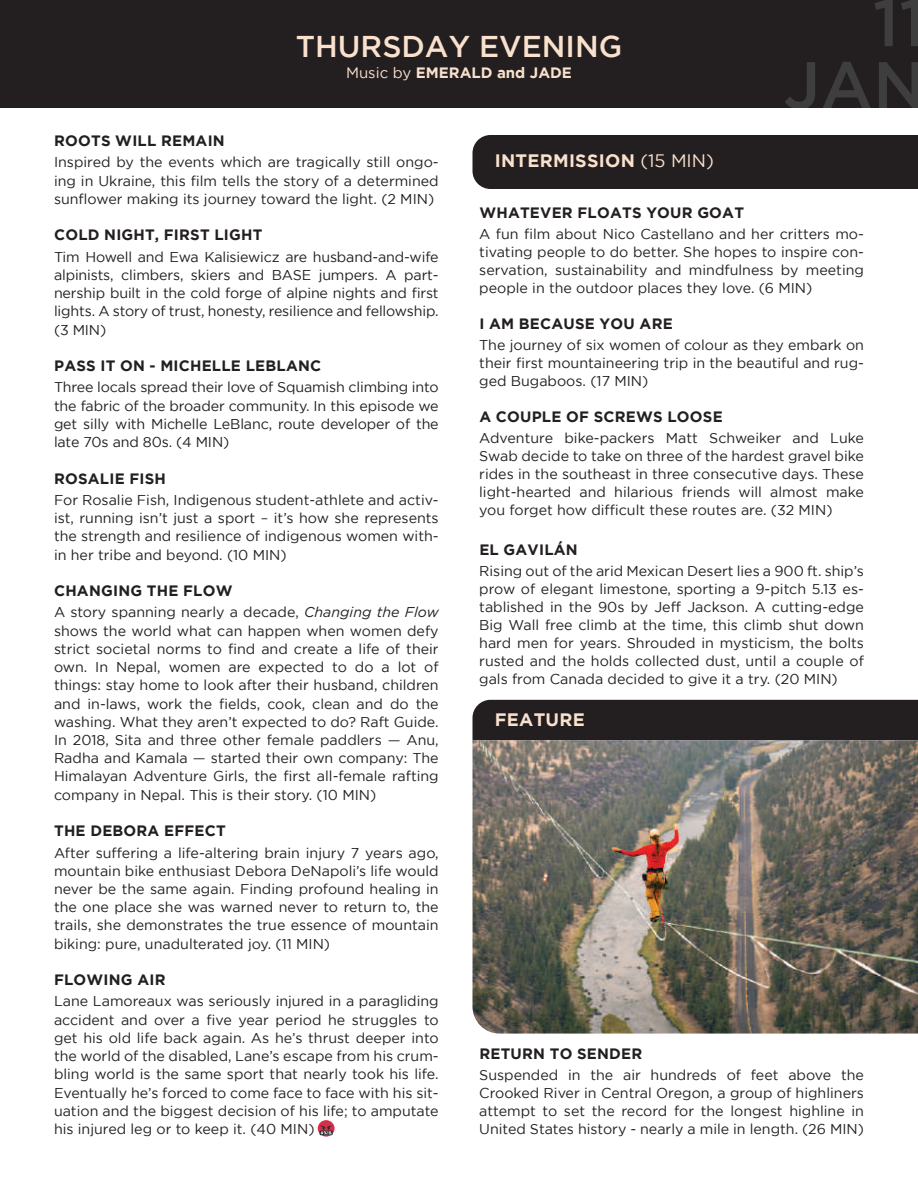
<style>
.page{position:relative;width:918px;height:1188px;background:#fff}
.page>*{position:absolute;margin:0;border:0;box-sizing:border-box;transform-origin:0 0}
.t1{font:500 66.45px/62.6px "Gotham";color:#3e3e3f;text-align:right}
.t2{font:500 30px "Gotham";color:#fae1cd}
.t3{font:700 18px "Gotham";letter-spacing:.015em;color:#fae1cd}
.t4{font:700 15px "Gotham";letter-spacing:.015em;color:#231f20}
.t5{font:700 15px "Gotham";color:#fae1cd}
.t6{font:14.25px/18.1px "Gotham";color:#231f20;text-align:justify}
.s1{font-weight:400}
.s2{font-style:italic}
</style>
<div class="page">
<div style="left:0;top:0;width:918px;height:108px;background:#231f20"></div>
<div style="left:472px;top:135px;width:446px;height:54px;background:#231f20"></div>
<div style="left:472px;top:700px;width:446px;height:40px;background:#231f20"></div>
<img style="left:472px;top:740px;width:446px;height:294px">
<svg style="left:318px;top:1120px;width:17px;height:17px"></svg>
<svg style="left:320px;top:1131px;width:13px;height:4px"></svg>
<svg style="left:321px;top:1126px;width:11px;height:8px"></svg>
<h2 class="t2" style="left:296px;top:30px;width:328px">THURSDAY EVENING</h2>
<p class="t5" style="left:346px;top:64px;width:227px"><span class="s1">Music by</span> EMERALD and JADE</p>
<h1 class="t1" style="left:783px;top:-10px;width:144px">11<br>JAN</h1>
<p class="t4" style="left:54px;top:132px;width:172px">ROOTS WILL REMAIN</p>
<p class="t6" style="left:54px;top:153px;width:386px">Inspired by the events which are tragically still ongo&shy;ing in Ukraine, this film tells the story of a determined sunflower making its journey toward the light. (2 MIN)</p>
<p class="t4" style="left:54px;top:226px;width:210px">COLD NIGHT, FIRST LIGHT</p>
<p class="t6" style="left:54px;top:247px;width:386px">Tim Howell and Ewa Kalisiewicz are husband-and-wife alpinists, climbers, skiers and BASE jumpers. A part&shy;nership built in the cold forge of alpine nights and first lights. A story of trust, honesty, resilience and fellowship. (3 MIN)</p>
<p class="t4" style="left:54px;top:357px;width:269px">PASS IT ON - MICHELLE LEBLANC</p>
<p class="t6" style="left:54px;top:378px;width:386px">Three locals spread their love of Squamish climbing into the fabric of the broader community. In this episode we get silly with Michelle LeBlanc, route developer of the late 70s and 80s. (4 MIN)</p>
<p class="t4" style="left:54px;top:470px;width:113px">ROSALIE FISH</p>
<p class="t6" style="left:54px;top:491px;width:386px">For Rosalie Fish, Indigenous student-athlete and activ&shy;ist, running isn’t just a sport – it’s how she represents the strength and resilience of indigenous women with&shy;in her tribe and beyond. (10 MIN)</p>
<p class="t4" style="left:54px;top:582px;width:180px">CHANGING THE FLOW</p>
<p class="t6" style="left:54px;top:603px;width:386px">A story spanning nearly a decade, <span class="s2">Changing the Flow </span>shows the world what can happen when women defy strict societal norms to find and create a life of their own. In Nepal, women are expected to do a lot of things: stay home to look after their husband, children and in-laws, work the fields, cook, clean and do the washing. What they aren’t expected to do? Raft Guide.<br>In 2018, Sita and three other female paddlers — Anu, Radha and Kamala — started their own company: The Himalayan Adventure Girls, the first all-female rafting company in Nepal. This is their story. (10 MIN)</p>
<p class="t4" style="left:54px;top:822px;width:173px">THE DEBORA EFFECT</p>
<p class="t6" style="left:54px;top:843px;width:386px">After suffering a life-altering brain injury 7 years ago, mountain bike enthusiast Debora DeNapoli’s life would never be the same again. Finding profound healing in the one place she was warned never to return to, the trails, she demonstrates the true essence of mountain biking: pure, unadulterated joy. (11 MIN)</p>
<p class="t4" style="left:54px;top:971px;width:113px">FLOWING AIR</p>
<p class="t6" style="left:54px;top:992px;width:386px">Lane Lamoreaux was seriously injured in a paragliding accident and over a five year period he struggles to get his old life back again. As he’s thrust deeper into the world of the disabled, Lane’s escape from his crum&shy;bling world is the same sport that nearly took his life.<br>Eventually he’s forced to come face to face with his sit&shy;uation and the biggest decision of his life; to amputate his injured leg or to keep it. (40 MIN)</p>
<p class="t3" style="left:495px;top:150px;width:221px">INTERMISSION <span class="s1">(15 MIN)</span></p>
<p class="t4" style="left:479px;top:204px;width:266px">WHATEVER FLOATS YOUR GOAT</p>
<p class="t6" style="left:479px;top:225px;width:386px">A fun film about Nico Castellano and her critters mo&shy;tivating people to do better. She hopes to inspire con&shy;servation, sustainability and mindfulness by meeting people in the outdoor places they love. (6 MIN)</p>
<p class="t4" style="left:479px;top:315px;width:195px">I AM BECAUSE YOU ARE</p>
<p class="t6" style="left:479px;top:336px;width:386px">The journey of six women of colour as they embark on their first mountaineering trip in the beautiful and rug&shy;ged Bugaboos. (17 MIN)</p>
<p class="t4" style="left:479px;top:408px;width:245px">A COUPLE OF SCREWS LOOSE</p>
<p class="t6" style="left:479px;top:429px;width:386px">Adventure bike-packers Matt Schweiker and Luke Swab decide to take on three of the hardest gravel bike rides in the southeast in three consecutive days. These light-hearted and hilarious friends will almost make you forget how difficult these routes are. (32 MIN)</p>
<p class="t4" style="left:479px;top:541px;width:100px">EL GAVILÁN</p>
<p class="t6" style="left:479px;top:561px;width:386px">Rising out of the arid Mexican Desert lies a 900 ft. ship’s prow of elegant limestone, sporting a 9-pitch 5.13 es&shy;tablished in the 90s by Jeff Jackson. A cutting-edge Big Wall free climb at the time, this climb shut down hard men for years. Shrouded in mysticism, the bolts rusted and the holds collected dust, until a couple of gals from Canada decided to give it a try. (20 MIN)</p>
<p class="t3" style="left:495px;top:709px;width:91px">FEATURE</p>
<p class="t4" style="left:479px;top:1045px;width:164px">RETURN TO SENDER</p>
<p class="t6" style="left:479px;top:1065px;width:386px">Suspended in the air hundreds of feet above the Crooked River in Central Oregon, a group of highliners attempt to set the record for the longest highline in United States history - nearly a mile in length. (26 MIN)</p>
</div>
